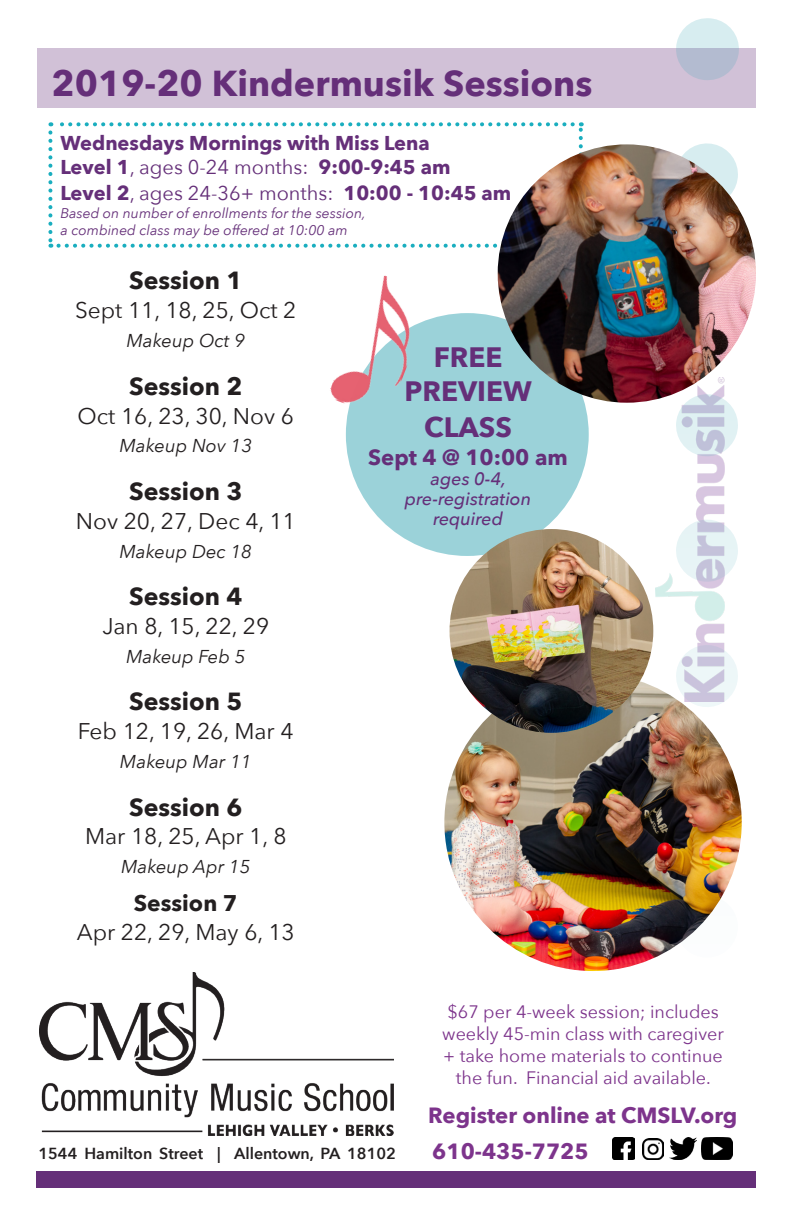
<style>
.page{position:relative;width:792px;height:1224px;background:#fff}
.page>*{position:absolute;margin:0;border:0;box-sizing:border-box;transform-origin:0 0}
.t1{font:700 36px "Avenir Next";color:#652f79}
.t2{font:700 28px/36px "Avenir Next";color:#652f79;text-align:center}
.t3{font:700 24.8px "Avenir Next";color:#231f20}
.t4{font:22.6px "Avenir Next";color:#231f20}
.t5{font:700 22.6px "Avenir Next";color:#231f20}
.t6{font:700 22px "Avenir Next";color:#7d348c}
.t7{font:700 22px "Avenir Next";color:#652f79}
.t8{font:700 20px "Avenir Next";color:#652f79}
.t9{font:italic 18.6px "Avenir Next";color:#231f20}
.t10{font:18px/22px "Avenir Next";color:#7d348c}
.t11{font:italic 500 18px "Avenir Next";color:#652f79}
.t12{font:600 16px "Avenir Next";color:#231f20}
.t13{font:italic 14px "Avenir Next";color:#652f79}
.s1{font-weight:400}
</style>
<div class="page">
<div style="left:36px;top:1171px;width:720px;height:17px;background:#652f79"></div>
<div style="left:38px;top:48px;width:718px;height:60px;background:#d1c1d7"></div>
<img style="left:655px;top:395px;width:21px;height:304px">
<img style="left:612px;top:1138px;width:22px;height:22px">
<img style="left:642px;top:1138px;width:22px;height:21px">
<img style="left:670px;top:1137px;width:27px;height:22px">
<img style="left:702px;top:1138px;width:31px;height:21px">
<svg style="left:676px;top:174px;width:62px;height:771px"></svg>
<hr style="left:707px;top:18px;width:1px;height:62px;background:#38a6b4">
<hr style="left:707px;top:1020px;width:1px;height:62px;background:#38a6b4">
<svg style="left:48px;top:132px;width:4px;height:116px"></svg>
<svg style="left:58px;top:244px;width:443px;height:4px"></svg>
<svg style="left:579px;top:122px;width:4px;height:31px"></svg>
<svg style="left:50px;top:122px;width:523px;height:4px"></svg>
<div style="left:346px;top:313px;width:243px;height:243px;background:#9bd2d9;border-radius:50%"></div>
<img style="left:444px;top:674px;width:298px;height:297px;border-radius:149px">
<img style="left:39px;top:973px;width:355px;height:162px">
<img style="left:330px;top:275px;width:103px;height:145px">
<img style="left:450px;top:529px;width:203px;height:204px;border-radius:102px">
<img style="left:498px;top:144px;width:258px;height:259px;border-radius:129px">
<p class="t1" style="left:52px;top:52px;width:542px">2019-20 Kindermusik Sessions</p>
<p class="t8" style="left:60px;top:126px;width:371px">Wednesdays Mornings with Miss Lena</p>
<p class="t8" style="left:60px;top:150px;width:392px">Level 1<span class="s1">, ages 0-24 months:</span> 9:00-9:45 am</p>
<p class="t8" style="left:60px;top:176px;width:452px">Level 2<span class="s1">, ages 24-36+ months:</span> 10:00 - 10:45 am</p>
<p class="t13" style="left:60px;top:202px;width:307px">Based on number of enrollments for the session,</p>
<p class="t13" style="left:60px;top:218px;width:289px">a combined class may be offered at 10:00 am</p>
<p class="t3" style="left:129px;top:259px;width:115px">Session 1</p>
<p class="t4" style="left:75px;top:291px;width:223px">Sept 11, 18, 25, Oct 2</p>
<p class="t9" style="left:127px;top:325px;width:120px">Makeup Oct 9</p>
<p class="t3" style="left:129px;top:364px;width:115px">Session 2</p>
<p class="t4" style="left:78px;top:397px;width:218px">Oct 16, 23, 30, Nov 6</p>
<p class="t9" style="left:119px;top:430px;width:134px">Makeup Nov 13</p>
<p class="t3" style="left:129px;top:470px;width:115px">Session 3</p>
<p class="t4" style="left:76px;top:502px;width:221px">Nov 20, 27, Dec 4, 11</p>
<p class="t9" style="left:119px;top:535px;width:134px">Makeup Dec 18</p>
<p class="t3" style="left:129px;top:575px;width:115px">Session 4</p>
<p class="t4" style="left:102px;top:607px;width:168px">Jan 8, 15, 22, 29</p>
<p class="t9" style="left:126px;top:641px;width:121px">Makeup Feb 5</p>
<p class="t3" style="left:129px;top:680px;width:115px">Session 5</p>
<p class="t4" style="left:78px;top:712px;width:217px">Feb 12, 19, 26, Mar 4</p>
<p class="t9" style="left:120px;top:746px;width:133px">Makeup Mar 11</p>
<p class="t3" style="left:129px;top:785px;width:115px">Session 6</p>
<p class="t4" style="left:85px;top:817px;width:203px">Mar 18, 25, Apr 1, 8</p>
<p class="t9" style="left:121px;top:851px;width:131px">Makeup Apr 15</p>
<p class="t5" style="left:134px;top:884px;width:105px">Session 7</p>
<p class="t4" style="left:77px;top:913px;width:219px">Apr 22, 29, May 6, 13</p>
<p class="t2" style="left:434px;top:339px;width:70px">FREE</p>
<p class="t2" style="left:405px;top:373px;width:129px">PREVIEW<br>CLASS</p>
<p class="t7" style="left:368px;top:438px;width:201px">Sept 4 @ 10:00 am</p>
<p class="t11" style="left:431px;top:463px;width:77px">ages 0-4,</p>
<p class="t11" style="left:405px;top:483px;width:128px">pre-registration</p>
<p class="t11" style="left:433px;top:503px;width:71px">required</p>
<p class="t10" style="left:442px;top:1000px;width:283px">$67 per 4-week session; includes weekly 45-min class with caregiver</p>
<p class="t10" style="left:443px;top:1044px;width:281px;text-align:center">+ take home materials to continue the fun. Financial aid available.</p>
<p class="t12" style="left:38px;top:1140px;width:359px">1544 Hamilton Street | Allentown, PA 18102</p>
<p class="t6" style="left:428px;top:1096px;width:311px">Register online at CMSLV.org</p>
<p class="t6" style="left:432px;top:1133px;width:158px">610-435-7725</p>
</div>
